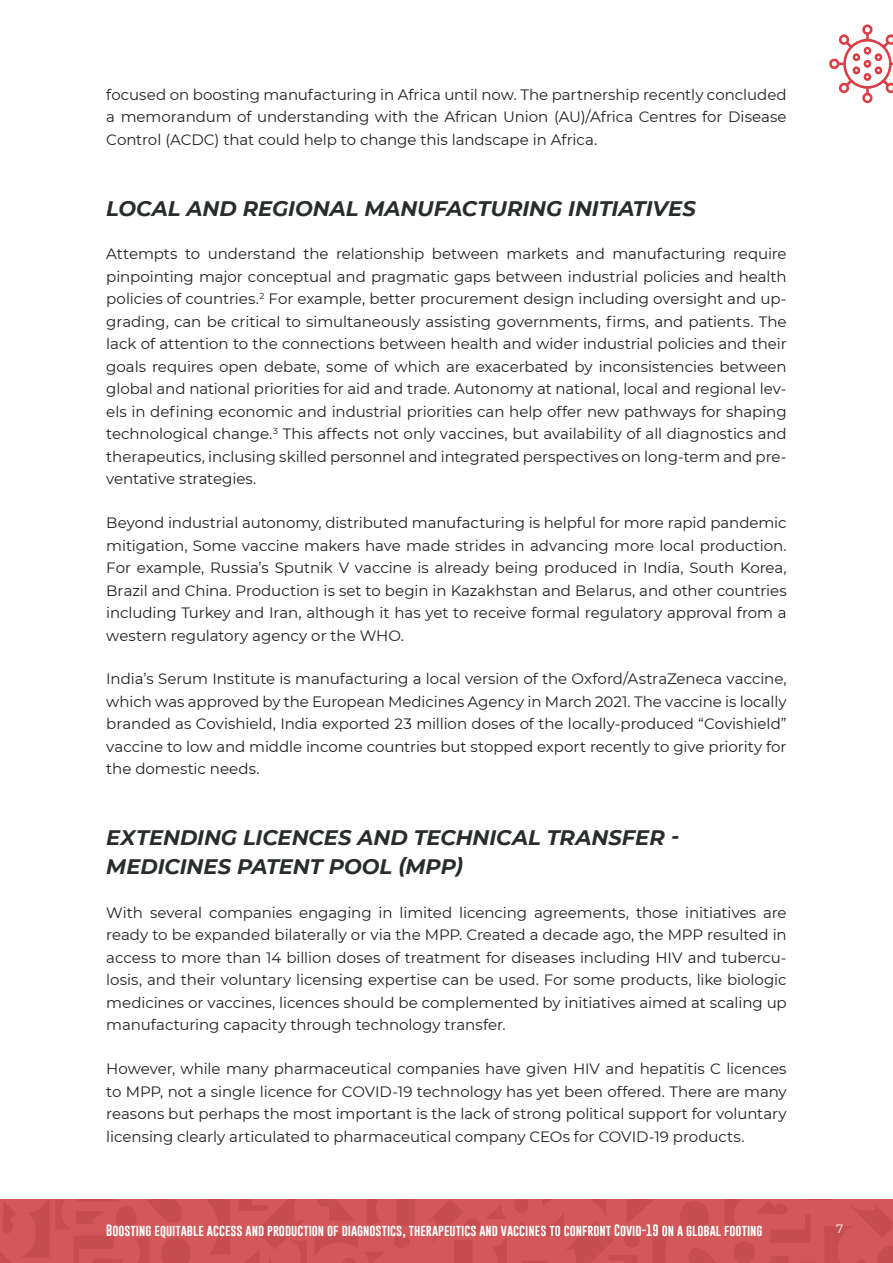
<style>
.page{position:relative;width:893px;height:1263px;background:#fff}
.page>*{position:absolute;margin:0;border:0;box-sizing:border-box;transform-origin:0 0}
.t1{font:italic 700 21px/28.5px "Montserrat";color:#282c2c}
.t2{font:15px/22.5px "Montserrat";letter-spacing:-.005em;color:#221f1f;text-align:justify}
.t3{font:12px "Gobold";color:#fff}
.t4{font:12px "Montserrat";color:#fff}
</style>
<div class="page">
<div style="left:0;top:1199px;width:893px;height:64px;background:#d45759"></div>
<svg style="left:514px;top:1199px;width:379px;height:64px"></svg>
<svg style="left:430px;top:1200px;width:77px;height:63px"></svg>
<svg style="left:0;top:1199px;width:415px;height:64px"></svg>
<svg style="left:829px;top:24px;width:64px;height:79px"></svg>
<p class="t2" style="left:106px;top:84px;width:682px">focused on boosting manufacturing in Africa until now. The partnership recently concluded a memorandum of understanding with the African Union (AU)/Africa Centres for Disease Control (ACDC) that could help to change this landscape in Africa.</p>
<h1 class="t1" style="left:106px;top:196px;width:591px">LOCAL AND REGIONAL MANUFACTURING INITIATIVES</h1>
<p class="t2" style="left:106px;top:244px;width:682px">Attempts to understand the relationship between markets and manufacturing require pinpointing major conceptual and pragmatic gaps between industrial policies and health policies of countries.<sup>2</sup> For example, better procurement design including oversight and up&shy;grading, can be critical to simultaneously assisting governments, firms, and patients. The lack of attention to the connections between health and wider industrial policies and their goals requires open debate, some of which are exacerbated by inconsistencies between global and national priorities for aid and trade. Autonomy at national, local and regional lev&shy;els in defining economic and industrial priorities can help offer new pathways for shaping technological change.<sup>3</sup> This affects not only vaccines, but availability of all diagnostics and therapeutics, inclusing skilled personnel and integrated perspectives on long-term and pre&shy;ventative strategies.</p>
<p class="t2" style="left:106px;top:513px;width:682px">Beyond industrial autonomy, distributed manufacturing is helpful for more rapid pandemic mitigation, Some vaccine makers have made strides in advancing more local production.<br>For example, Russia’s Sputnik V vaccine is already being produced in India, South Korea, Brazil and China. Production is set to begin in Kazakhstan and Belarus, and other countries including Turkey and Iran, although it has yet to receive formal regulatory approval from a western regulatory agency or the WHO.</p>
<p class="t2" style="left:106px;top:667px;width:682px">India’s Serum Institute is manufacturing a local version of the Oxford/AstraZeneca vaccine, which was approved by the European Medicines Agency in March 2021. The vaccine is locally branded as Covishield, India exported 23 million doses of the locally-produced “Covishield” vaccine to low and middle income countries but stopped export recently to give priority for the domestic needs.</p>
<h1 class="t1" style="left:106px;top:823px;width:574px">EXTENDING LICENCES AND TECHNICAL TRANSFER -<br>MEDICINES PATENT POOL (MPP)</h1>
<p class="t2" style="left:106px;top:902px;width:682px">With several companies engaging in limited licencing agreements, those initiatives are ready to be expanded bilaterally or via the MPP. Created a decade ago, the MPP resulted in access to more than 14 billion doses of treatment for diseases including HIV and tubercu&shy;losis, and their voluntary licensing expertise can be used. For some products, like biologic medicines or vaccines, licences should be complemented by initiatives aimed at scaling up manufacturing capacity through technology transfer.</p>
<p class="t2" style="left:106px;top:1059px;width:682px">However, while many pharmaceutical companies have given HIV and hepatitis C licences to MPP, not a single licence for COVID-19 technology has yet been offered. There are many reasons but perhaps the most important is the lack of strong political support for voluntary licensing clearly articulated to pharmaceutical company CEOs for COVID-19 products.</p>
<p class="t3" style="left:106px;top:1224px;width:658px">Boosting equitable access and production of diagnostics, therapeutics and vaccines to confront Covid-19 on a global footing</p>
<p class="t4" style="left:836px;top:1224px;width:9px">7</p>
</div>
